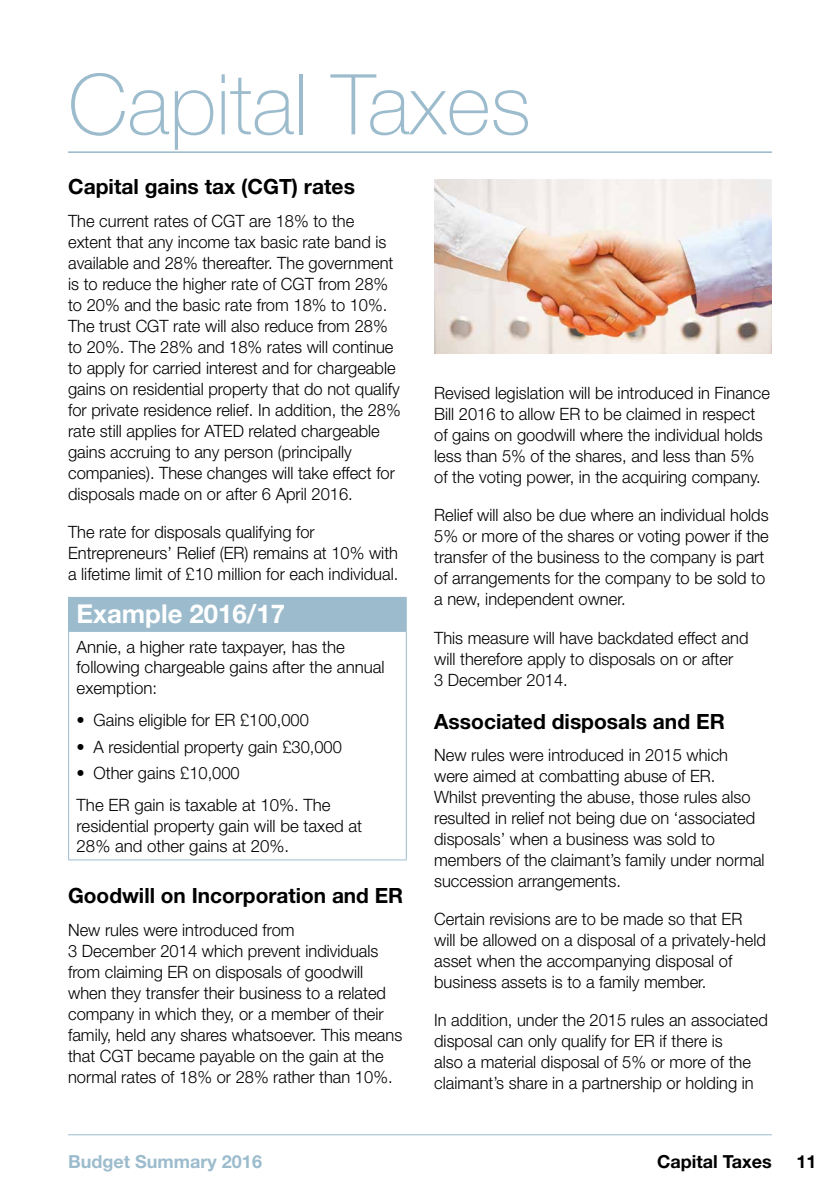
<style>
.page{position:relative;width:840px;height:1191px;background:#fff}
.page>*{position:absolute;margin:0;border:0;box-sizing:border-box;transform-origin:0 0}
.t1{font:100 84px "Helvetica Neue";color:#9cbccd}
.t2{font:700 26px "Helvetica Neue";color:#fff}
.t3{font:700 21px "Helvetica Neue";color:#000}
.t4{font:700 18px "Helvetica Neue";color:#9cbccd}
.t5{font:700 18px "Helvetica Neue";color:#000}
.t6{font:300 17px/21px "Helvetica Neue";color:#000}
.s1{font-weight:400}
</style>
<div class="page">
<img style="left:434px;top:179px;width:337px;height:174px">
<hr style="left:68px;top:1134px;width:703px;height:1px;background:#9cbccd">
<hr style="left:68px;top:151px;width:703px;height:2px;background:#9cbccd">
<div style="left:69px;top:597px;width:337px;height:34px;background:#9cbccd"></div>
<hr style="left:68px;top:597px;width:338px;height:1px;background:#9cbccd">
<hr style="left:68px;top:598px;width:1px;height:33px;background:#9cbccd">
<hr style="left:68px;top:631px;width:338px;height:1px;background:#9cbccd">
<hr style="left:68px;top:632px;width:1px;height:227px;background:#9cbccd">
<hr style="left:405px;top:632px;width:1px;height:227px;background:#9cbccd">
<hr style="left:68px;top:859px;width:338px;height:1px;background:#9cbccd">
<h1 class="t1" style="left:68px;top:58px;width:464px">Capital Taxes</h1>
<p class="t3" style="left:68px;top:174px;width:288px">Capital gains tax (CGT) rates</p>
<p class="t6" style="left:68px;top:210px;width:334px">The current rates of CGT are 18% to the extent that any income tax basic rate band is available and 28% thereafter. The government is to reduce the higher rate of CGT from 28% to 20% and the basic rate from 18% to 10%.<br>The trust CGT rate will also reduce from 28% to 20%. The 28% and 18% rates will continue to apply for carried interest and for chargeable gains on residential property that do not qualify for private residence relief. In addition, the 28% rate still applies for ATED related chargeable gains accruing to any person (principally companies). These changes will take effect for disposals made on or after 6 April 2016.</p>
<p class="t6" style="left:68px;top:521px;width:331px">The rate for disposals qualifying for<br>Entrepreneurs’ Relief (ER) remains at 10% with a lifetime limit of £10 million for each individual.</p>
<h2 class="t2" style="left:77px;top:598px;width:210px">Example 2016/17</h2>
<p class="t6" style="left:77px;top:636px;width:309px;line-height:20.4px">Annie, a higher rate taxpayer, has the following chargeable gains after the annual exemption:</p>
<p class="t6" style="left:77px;top:709px;width:234px"><span class="s1">•</span> Gains eligible for ER £100,000</p>
<p class="t6" style="left:77px;top:735px;width:267px"><span class="s1">•</span> A residential property gain £30,000</p>
<p class="t6" style="left:77px;top:757px;width:255px;line-height:31.8px"><span class="s1">•</span> Other gains £10,000<br>The ER gain is taxable at 10%. The</p>
<p class="t6" style="left:77px;top:815px;width:287px;line-height:20.4px">residential property gain will be taxed at<br>28% and other gains at 20%.</p>
<p class="t3" style="left:68px;top:883px;width:336px">Goodwill on Incorporation and ER</p>
<p class="t6" style="left:68px;top:919px;width:335px">New rules were introduced from<br>3 December 2014 which prevent individuals from claiming ER on disposals of goodwill when they transfer their business to a related company in which they, or a member of their family, held any shares whatsoever. This means that CGT became payable on the gain at the normal rates of 18% or 28% rather than 10%.</p>
<p class="t6" style="left:434px;top:382px;width:337px">Revised legislation will be introduced in Finance Bill 2016 to allow ER to be claimed in respect of gains on goodwill where the individual holds less than 5% of the shares, and less than 5% of the voting power, in the acquiring company.</p>
<p class="t6" style="left:434px;top:504px;width:336px">Relief will also be due where an individual holds 5% or more of the shares or voting power if the transfer of the business to the company is part of arrangements for the company to be sold to a new, independent owner.</p>
<p class="t6" style="left:434px;top:626px;width:316px">This measure will have backdated effect and will therefore apply to disposals on or after<br>3 December 2014.</p>
<p class="t3" style="left:434px;top:708px;width:292px">Associated disposals and ER</p>
<p class="t6" style="left:434px;top:744px;width:332px">New rules were introduced in 2015 which were aimed at combatting abuse of ER.<br>Whilst preventing the abuse, those rules also resulted in relief not being due on ‘associated disposals’ when a business was sold to members of the claimant’s family under normal succession arrangements.</p>
<p class="t6" style="left:434px;top:908px;width:333px">Certain revisions are to be made so that ER will be allowed on a disposal of a privately-held asset when the accompanying disposal of business assets is to a family member.</p>
<p class="t6" style="left:434px;top:1009px;width:335px">In addition, under the 2015 rules an associated disposal can only qualify for ER if there is<br>also a material disposal of 5% or more of the claimant’s share in a partnership or holding in</p>
<p class="t4" style="left:68px;top:1150px;width:195px">Budget Summary 2016</p>
<p class="t5" style="left:656px;top:1150px;width:116px">Capital Taxes</p>
<p class="t5" style="left:796px;top:1150px;width:22px">11</p>
</div>
